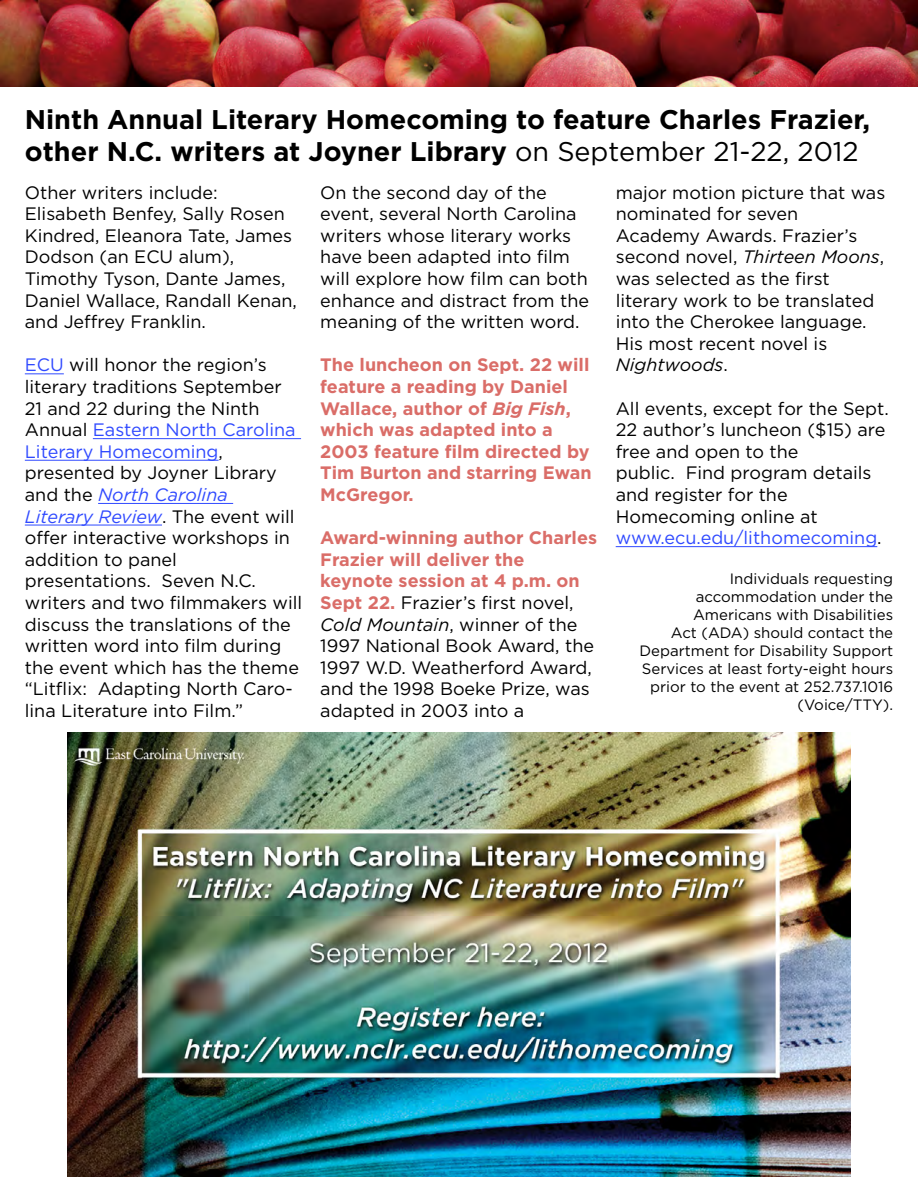
<style>
.page{position:relative;width:918px;height:1188px;background:#fff}
.page>*{position:absolute;margin:0;border:0;box-sizing:border-box;transform-origin:0 0}
.t1{font:700 27px/32.4px "Gotham";color:#000}
.t2{font:18px/21.6px "Gotham";color:#000}
.t3{font:700 18px/21.6px "Gotham";color:#da6d68}
.t4{font:15px/18px "Gotham";color:#000;text-align:right}
.s1{font-weight:400}
.s2{color:#304aff}
.s3{font-style:italic;color:#304aff}
.s4{font-style:italic}
.s5{font-weight:700;color:#da6d68}
</style>
<div class="page">
<img style="left:0;top:0;width:918px;height:86px">
<hr style="left:25px;top:374px;width:39px;height:1px;background:#304aff">
<hr style="left:93px;top:438px;width:208px;height:1px;background:#304aff">
<hr style="left:25px;top:460px;width:194px;height:1px;background:#304aff">
<hr style="left:98px;top:503px;width:135px;height:1px;background:#304aff">
<hr style="left:25px;top:525px;width:137px;height:1px;background:#304aff">
<hr style="left:616px;top:546px;width:261px;height:1px;background:#304aff">
<img style="left:68px;top:732px;width:782px;height:445px">
<h1 class="t1" style="left:25px;top:102px;width:847px">Ninth Annual Literary Homecoming to feature Charles Frazier, other N.C. writers at Joyner Library <span class="s1">on September 21-22, 2012</span></h1>
<p class="t2" style="left:25px;top:181px;width:274px">Other writers include:<br>Elisabeth Benfey, Sally Rosen<br>Kindred, Eleanora Tate, James<br>Dodson (an ECU alum),<br>Timothy Tyson, Dante James,<br>Daniel Wallace, Randall Kenan, and Jeffrey Franklin.</p>
<p class="t2" style="left:25px;top:354px;width:279px"><span class="s2">ECU</span> will honor the region’s literary traditions September<br>21 and 22 during the Ninth<br>Annual <span class="s2">Eastern North Carolina<br>Literary Homecoming</span>, presented by Joyner Library and the <span class="s3">North Carolina<br>Literary Review</span>. The event will offer interactive workshops in addition to panel presentations. Seven N.C. writers and two filmmakers will discuss the translations of the written word into film during the event which has the theme “Litflix: Adapting North Caro&shy;lina Literature into Film.”</p>
<p class="t2" style="left:320px;top:181px;width:270px">On the second day of the event, several North Carolina writers whose literary works have been adapted into film will explore how film can both enhance and distract from the meaning of the written word.</p>
<p class="t3" style="left:320px;top:354px;width:273px">The luncheon on Sept. 22 will feature a reading by Daniel<br>Wallace, author of <span class="s4">Big Fish</span>, which was adapted into a<br>2003 feature film directed by<br>Tim Burton and starring Ewan<br>McGregor.</p>
<p class="t2" style="left:320px;top:527px;width:278px"><span class="s5">Award-winning author Charles<br>Frazier will deliver the keynote session at 4 p.m. on<br>Sept 22.</span> Frazier’s first novel,<br><span class="s4">Cold Mountain</span>, winner of the<br>1997 National Book Award, the<br>1997 W.D. Weatherford Award, and the 1998 Boeke Prize, was adapted in 2003 into a</p>
<p class="t2" style="left:616px;top:181px;width:271px">major motion picture that was nominated for seven<br>Academy Awards. Frazier’s second novel, <span class="s4">Thirteen Moons</span>, was selected as the first literary work to be translated into the Cherokee language.<br>His most recent novel is<br><span class="s4">Nightwoods</span>.</p>
<p class="t2" style="left:616px;top:397px;width:275px">All events, except for the Sept.<br>22 author’s luncheon ($15) are free and open to the<br>public. Find program details and register for the<br>Homecoming online at <span class="s2">www.ecu.edu/lithomecoming</span>.</p>
<p class="t4" style="left:640px;top:569px;width:255px">Individuals requesting accommodation under the<br>Americans with Disabilities<br>Act (ADA) should contact the<br>Department for Disability Support<br>Services at least forty-eight hours prior to the event at 252.737.1016 (Voice/TTY).</p>
</div>
